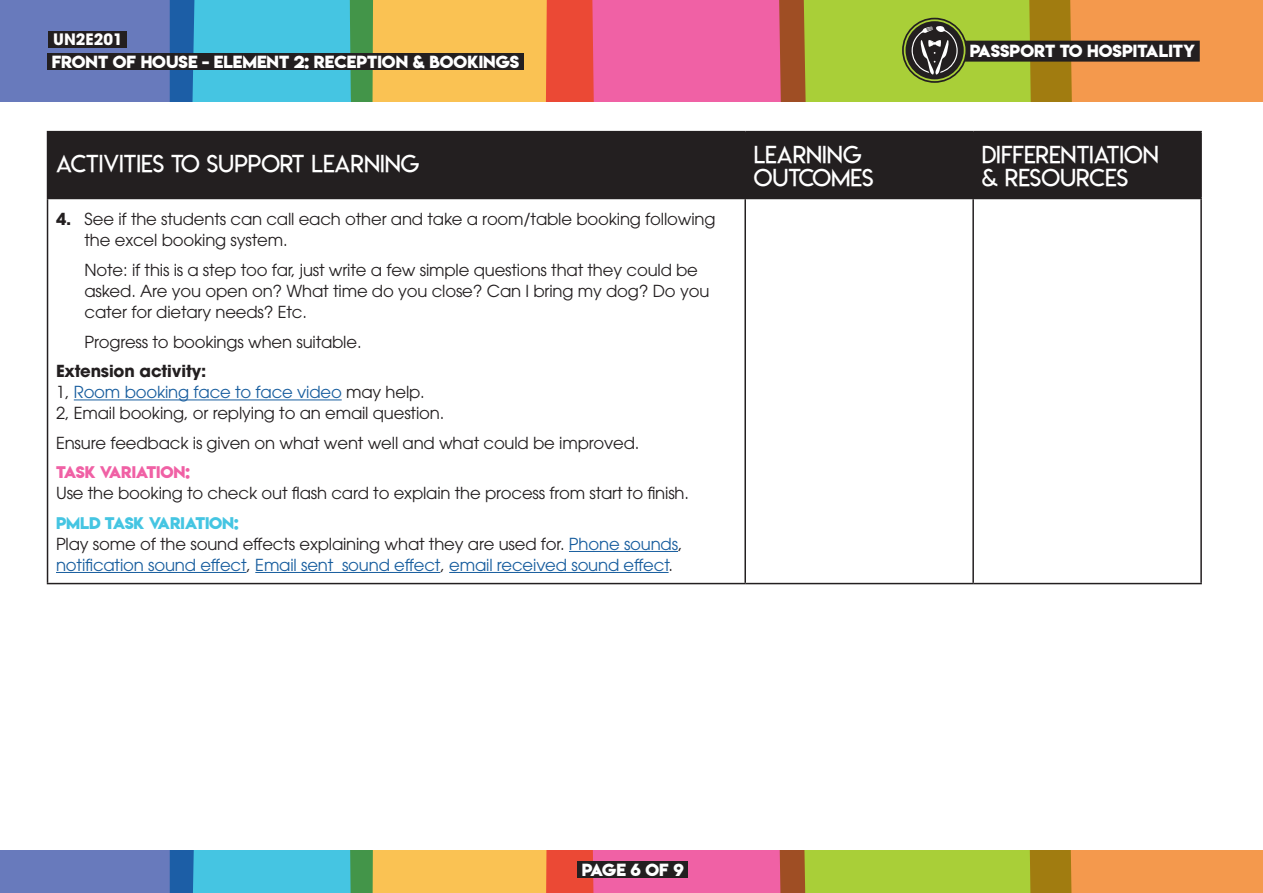
<style>
.page{position:relative;width:1263px;height:893px;background:#fff}
.page>*{position:absolute;margin:0;border:0;box-sizing:border-box;transform-origin:0 0}
.t1{font:24px/22.5px "Lemon Milklight";color:#fff}
.t2{font:16.5px/21px "ITC Avant Garde Pro";letter-spacing:-.01em;color:#231f20}
.t3{font:16.5px/21px "ITC Avant Garde Pro";letter-spacing:-.01em;color:#175d9e}
.t4{font:700 16.5px "ITC Avant Garde Pro";letter-spacing:-.01em;color:#231f20}
.t5{font:15.6px "Lemon Milkbold";color:#fff}
.t6{font:700 15.6px "ITC Avant Garde Pro";color:#fff}
.t7{font:15px "Lemon Milkbold";letter-spacing:-.01em;color:#45c5e2}
.t8{font:15px "Lemon Milkbold";letter-spacing:-.01em;color:#f061a5}
.s1{font-weight:700}
.s2{color:#175d9e}
.s3{color:#231f20}
</style>
<div class="page">
<div style="left:48px;top:132px;width:697px;height:66px;background:#231f20"></div>
<div style="left:745px;top:132px;width:228px;height:66px;background:#231f20"></div>
<div style="left:973px;top:132px;width:228px;height:66px;background:#231f20"></div>
<hr style="left:47px;top:131px;width:698px;height:1px;background:#231f20">
<hr style="left:47px;top:132px;width:1px;height:66px;background:#231f20">
<hr style="left:745px;top:131px;width:228px;height:1px;background:#231f20">
<hr style="left:973px;top:131px;width:229px;height:1px;background:#231f20">
<hr style="left:1200px;top:132px;width:2px;height:66px;background:#231f20">
<hr style="left:47px;top:198px;width:698px;height:1px;background:#231f20">
<hr style="left:47px;top:199px;width:1px;height:384px;background:#231f20">
<hr style="left:745px;top:198px;width:228px;height:1px;background:#231f20">
<hr style="left:744px;top:199px;width:2px;height:384px;background:#231f20">
<hr style="left:973px;top:198px;width:229px;height:1px;background:#231f20">
<hr style="left:972px;top:199px;width:2px;height:384px;background:#231f20">
<hr style="left:1200px;top:199px;width:2px;height:384px;background:#231f20">
<hr style="left:47px;top:583px;width:698px;height:1px;background:#231f20">
<hr style="left:745px;top:583px;width:228px;height:1px;background:#231f20">
<hr style="left:973px;top:583px;width:229px;height:1px;background:#231f20">
<hr style="left:74px;top:399px;width:268px;height:1px;background:#175d9e">
<hr style="left:569px;top:551px;width:109px;height:1px;background:#175d9e">
<hr style="left:56px;top:572px;width:190px;height:1px;background:#175d9e">
<hr style="left:255px;top:572px;width:185px;height:1px;background:#175d9e">
<hr style="left:449px;top:572px;width:219px;height:1px;background:#175d9e">
<svg style="left:0;top:851px;width:1263px;height:42px;background:#af9c75"></svg>
<div style="left:578px;top:862px;width:110px;height:16px;background:#231f20"></div>
<svg style="left:0;top:0;width:1263px;height:102px;background:#ad9172"></svg>
<div style="left:902px;top:18px;width:65px;height:65px;border:2px solid #231f20;border-radius:50%"></div>
<div style="left:48px;top:53px;width:476px;height:17px;background:#231f20"></div>
<div style="left:49px;top:31px;width:78px;height:17px;background:#231f20"></div>
<p class="t6" style="left:53px;top:29px;width:71px">UN2E201</p>
<p class="t5" style="left:52px;top:50px;width:469px">FRONT OF HOUSE - ELEMENT 2: RECEPTION &amp; BOOKINGS</p>
<p class="t5" style="left:970px;top:40px;width:227px">PASSPORT TO HOSPITALITY</p>
<p class="t1" style="left:56px;top:152px;width:365px">ACTIVITIES TO SUPPORT LEARNING</p>
<p class="t1" style="left:754px;top:144px;width:121px">LEARNING<br>OUTCOMES</p>
<p class="t1" style="left:982px;top:144px;width:179px">DIFFERENTIATION &amp; RESOURCES</p>
<p class="t2" style="left:85px;top:208px;width:632px;text-indent:-28px"><span class="s1">4.</span> See if the students can call each other and take a room/table booking following the excel booking system.</p>
<p class="t2" style="left:85px;top:259px;width:626px">Note: if this is a step too far, just write a few simple questions that they could be asked. Are you open on? What time do you close? Can I bring my dog? Do you cater for dietary needs? Etc.</p>
<p class="t2" style="left:85px;top:331px;width:279px">Progress to bookings when suitable.</p>
<p class="t4" style="left:56px;top:360px;width:152px">Extension activity:</p>
<p class="t2" style="left:56px;top:382px;width:390px">1, <span class="s2">Room booking face to face video</span> may help.<br>2, Email booking, or replying to an email question.</p>
<p class="t2" style="left:56px;top:432px;width:585px">Ensure feedback is given on what went well and what could be improved.</p>
<p class="t8" style="left:56px;top:462px;width:135px">TASK VARIATION:</p>
<p class="t2" style="left:56px;top:483px;width:634px">Use the booking to check out flash card to explain the process from start to finish.</p>
<p class="t7" style="left:56px;top:512px;width:184px">PMLD TASK VARIATION:</p>
<p class="t3" style="left:56px;top:533px;width:628px"><span class="s3">Play some of the sound effects explaining what they are used for.</span> Phone sounds<span class="s3">, </span>notification sound effect<span class="s3">,</span> Email sent sound effect<span class="s3">,</span> email received sound effect<span class="s3">.</span></p>
<p class="t5" style="left:582px;top:859px;width:103px">PAGE 6 OF 9</p>
</div>
